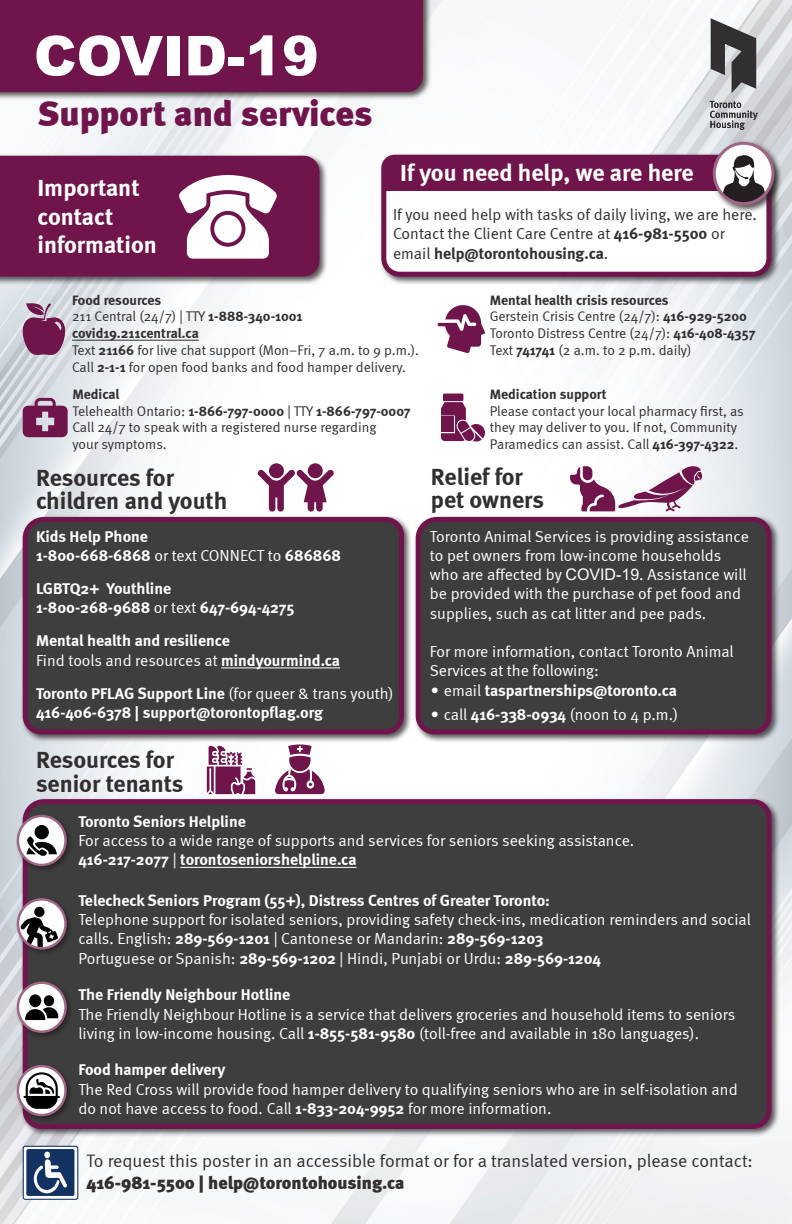
<style>
.page{position:relative;width:792px;height:1224px;background:#fff}
.page>*{position:absolute;margin:0;border:0;box-sizing:border-box;transform-origin:0 0}
.t1{font:900 55px "Arial";color:#fff}
.t2{font:900 36px "Meta";color:#70144c}
.t3{font:700 24px/23.8px "Meta";color:#312f30}
.t4{font:700 24px/28.8px "Meta";color:#fff}
.t5{font:18px/21.6px "Meta Normal";letter-spacing:-.005em;color:#312f30}
.t6{font:16px/19.2px "Meta Normal";color:#fff}
.t7{font:700 16px/19.2px "Meta";color:#fff}
.t8{font:16px/19.2px "Meta Normal";color:#312f30}
.t9{font:14px/16.8px "Meta Normal";color:#312f30}
.t10{font:700 14px "Meta";color:#312f30}
.s1{font-family:"Meta";font-weight:700}
.s2{font-family:"Meta Normal";font-weight:400}
.s3{font-family:"Arial"}
.s4{font-family:"Meta";font-weight:900}
</style>
<div class="page">
<img style="left:0;top:0;width:792px;height:1224px">
<div style="left:23px;top:1146px;width:55px;height:53px;background:linear-gradient(to right,#fff,#fff);border-radius:2px"></div>
<hr style="left:72px;top:340px;width:127px;height:1px;background:#312f30">
<div style="left:0;top:0;width:432px;height:101px;background:#231f20;opacity:.75"></div>
<div style="left:0;top:0;width:423px;height:92px;background:#70144c"></div>
<svg style="left:711px;top:18px;width:45px;height:75px;background:#737374"></svg>
<svg style="left:710px;top:101px;width:48px;height:29px"></svg>
<div style="left:0;top:153px;width:328px;height:132px;background:#231f20;opacity:.75"></div>
<svg style="left:0;top:156px;width:319px;height:120px;background:#843666"></svg>
<svg style="left:19px;top:302px;width:50px;height:56px;background:#9e7091"></svg>
<svg style="left:23px;top:398px;width:45px;height:39px;background:#8e4e77"></svg>
<div style="left:379px;top:152px;width:401px;height:133px;background:#231f20;opacity:.75"></div>
<svg style="left:379px;top:152px;width:395px;height:127px"></svg>
<div style="left:269px;top:463px;width:15px;height:15px;background:#70144c;border-radius:50%"></div>
<div style="left:308px;top:463px;width:15px;height:15px;background:#70144c;border-radius:50%"></div>
<svg style="left:257px;top:470px;width:77px;height:42px"></svg>
<div style="left:711px;top:140px;width:72px;height:74px;background:#231f20;opacity:.75"></div>
<svg style="left:714px;top:143px;width:59px;height:61px"></svg>
<svg style="left:722px;top:152px;width:45px;height:52px"></svg>
<div style="left:713px;top:142px;width:61px;height:63px;border:3px solid #a16686;border-radius:50%"></div>
<div style="left:21px;top:797px;width:759px;height:341px;background:#231f20;opacity:.75"></div>
<div style="left:20px;top:797px;width:754px;height:334px;background:#3e3e3f"></div>
<svg style="left:207px;top:746px;width:48px;height:48px"></svg>
<div style="left:15px;top:980px;width:59px;height:60px;background:#231f20;opacity:.75"></div>
<svg style="left:18px;top:983px;width:48px;height:49px"></svg>
<svg style="left:25px;top:995px;width:33px;height:25px"></svg>
<div style="left:17px;top:982px;width:50px;height:51px;border:2px solid #a16686;border-radius:50%"></div>
<div style="left:15px;top:896px;width:59px;height:61px;background:#231f20;opacity:.75"></div>
<svg style="left:18px;top:899px;width:48px;height:49px"></svg>
<svg style="left:20px;top:906px;width:38px;height:42px"></svg>
<div style="left:17px;top:898px;width:50px;height:52px;border:2px solid #a16686;border-radius:50%"></div>
<div style="left:15px;top:813px;width:59px;height:60px;background:#231f20;opacity:.75"></div>
<svg style="left:18px;top:816px;width:48px;height:49px"></svg>
<div style="left:35px;top:825px;width:14px;height:14px;background:#000;border-radius:50%"></div>
<svg style="left:26px;top:836px;width:31px;height:21px"></svg>
<div style="left:17px;top:815px;width:50px;height:51px;border:2px solid #a16686;border-radius:50%"></div>
<div style="left:21px;top:515px;width:392px;height:228px;background:#231f20;opacity:.75"></div>
<svg style="left:20px;top:514px;width:386px;height:223px;background:#464044"></svg>
<hr style="left:221px;top:668px;width:119px;height:1px;background:#fff">
<div style="left:414px;top:515px;width:366px;height:228px;background:#231f20;opacity:.75"></div>
<svg style="left:413px;top:514px;width:361px;height:223px;background:#464045"></svg>
<hr style="left:180px;top:867px;width:177px;height:1px;background:#fff">
<div style="left:15px;top:1063px;width:59px;height:60px;background:#231f20;opacity:.75"></div>
<svg style="left:18px;top:1066px;width:48px;height:49px"></svg>
<svg style="left:23px;top:1072px;width:37px;height:37px"></svg>
<div style="left:17px;top:1065px;width:50px;height:51px;border:2px solid #a16686;border-radius:50%"></div>
<svg style="left:275px;top:744px;width:50px;height:50px"></svg>
<div style="left:23px;top:1146px;width:55px;height:54px;border:1px solid #123262;border-radius:2px"></div>
<div style="left:26px;top:1149px;width:48px;height:47px;background:#123262;border-radius:2px"></div>
<svg style="left:34px;top:1152px;width:33px;height:41px"></svg>
<div style="left:443px;top:394px;width:20px;height:7px;background:#70144c"></div>
<svg style="left:441px;top:402px;width:45px;height:40px"></svg>
<svg style="left:438px;top:303px;width:47px;height:50px"></svg>
<svg style="left:570px;top:466px;width:134px;height:45px"></svg>
<h1 class="t1" style="left:34px;top:16px;width:286px">COVID-19</h1>
<h1 class="t2" style="left:37px;top:91px;width:336px">Support and services</h1>
<p class="t4" style="left:37px;top:173px;width:121px">Important contact information</p>
<h2 class="t4" style="left:400px;top:158px;width:295px">If you need help, we are here</h2>
<p class="t8" style="left:393px;top:205px;width:365px">If you need help with tasks of daily living, we are here.<br>Contact the Client Care Centre at <span class="s1">416-981-5500</span> or email <span class="s1">help@torontohousing.ca</span>.</p>
<h3 class="t10" style="left:72px;top:291px;width:91px">Food resources</h3>
<p class="t9" style="left:72px;top:308px;width:349px">211 Central (24/7) | TTY <span class="s1">1-888-340-1001 covid19.211central.ca<br></span>Text <span class="s1">21166</span> for live chat support (Mon–Fri, 7 a.m. to 9 p.m.).<br>Call <span class="s1">2-1-1</span> for open food banks and food hamper delivery.</p>
<h3 class="t10" style="left:72px;top:386px;width:49px">Medical</h3>
<p class="t9" style="left:72px;top:402px;width:340px">Telehealth Ontario: <span class="s1">1-866-797-0000</span> | TTY <span class="s1">1-866-797-0007<br></span>Call 24/7 to speak with a registered nurse regarding<br>your symptoms.</p>
<h2 class="t3" style="left:36px;top:465px;width:193px">Resources for children and youth</h2>
<p class="t7" style="left:36px;top:526px;width:307px">Kids Help Phone<br>1-800-668-6868 <span class="s2">or text CONNECT to</span> 686868</p>
<p class="t7" style="left:36px;top:579px;width:260px">LGBTQ2+ Youthline<br>1-800-268-9688 <span class="s2">or text</span> 647-694-4275</p>
<p class="t7" style="left:36px;top:631px;width:306px">Mental health and resilience<br><span class="s2">Find tools and resources at</span> mindyourmind.ca</p>
<p class="t7" style="left:36px;top:683px;width:359px">Toronto PFLAG Support Line <span class="s2">(for queer &amp; trans youth)<br></span>416-406-6378 | support@torontopflag.org</p>
<h3 class="t10" style="left:490px;top:291px;width:180px">Mental health crisis resources</h3>
<p class="t9" style="left:490px;top:308px;width:267px">Gerstein Crisis Centre (24/7): <span class="s1">416-929-5200<br></span>Toronto Distress Centre (24/7): <span class="s1">416-408-4357<br></span>Text <span class="s1">741741</span> (2 a.m. to 2 p.m. daily)</p>
<h3 class="t10" style="left:490px;top:386px;width:119px">Medication support</h3>
<p class="t9" style="left:490px;top:402px;width:256px">Please contact your local pharmacy first, as they may deliver to you. If not, Community<br>Paramedics can assist. Call <span class="s1">416-397-4322</span>.</p>
<h2 class="t3" style="left:431px;top:464px;width:115px">Relief for pet owners</h2>
<p class="t6" style="left:430px;top:526px;width:321px">Toronto Animal Services is providing assistance to pet owners from low-income households who are affected by <span class="s3">COVID-19</span>. Assistance will be provided with the purchase of pet food and supplies, such as cat litter and pee pads.</p>
<p class="t6" style="left:430px;top:642px;width:305px">For more information, contact Toronto Animal<br>Services at the following:</p>
<p class="t7" style="left:431px;top:681px;width:248px"><span class="s2">• email</span> taspartnerships@toronto.ca</p>
<p class="t6" style="left:431px;top:705px;width:249px">• call <span class="s1">416-338-0934</span> (noon to 4 p.m.)</p>
<h2 class="t3" style="left:36px;top:748px;width:149px">Resources for senior tenants</h2>
<p class="t6" style="left:78px;top:811px;width:557px"><span class="s1">Toronto Seniors Helpline<br></span>For access to a wide range of supports and services for seniors seeking assistance.<br><span class="s1">416-217-2077</span> | <span class="s1">torontoseniorshelpline.ca</span></p>
<p class="t6" style="left:78px;top:891px;width:674px"><span class="s1">Telecheck Seniors Program (55+), Distress Centres of Greater Toronto:<br></span>Telephone support for isolated seniors, providing safety check-ins, medication reminders and social calls. English: <span class="s1">289-569-1201</span> | Cantonese or Mandarin: <span class="s1">289-569-1203<br></span>Portuguese or Spanish: <span class="s1">289-569-1202</span> | Hindi, Punjabi or Urdu: <span class="s1">289-569-1204</span></p>
<p class="t6" style="left:78px;top:985px;width:658px"><span class="s1">The Friendly Neighbour Hotline<br></span>The Friendly Neighbour Hotline is a service that delivers groceries and household items to seniors living in low-income housing. Call <span class="s1">1-855-581-9580</span> (toll-free and available in 180 languages).</p>
<p class="t6" style="left:78px;top:1060px;width:661px"><span class="s1">Food hamper delivery<br></span>The Red Cross will provide food hamper delivery to qualifying seniors who are in self-isolation and do not have access to food. Call <span class="s1">1-833-204-9952</span> for more information.</p>
<p class="t5" style="left:87px;top:1150px;width:668px">To request this poster in an accessible format or for a translated version, please contact:<br><span class="s4">416-981-5500 | help@torontohousing.ca</span></p>
</div>
